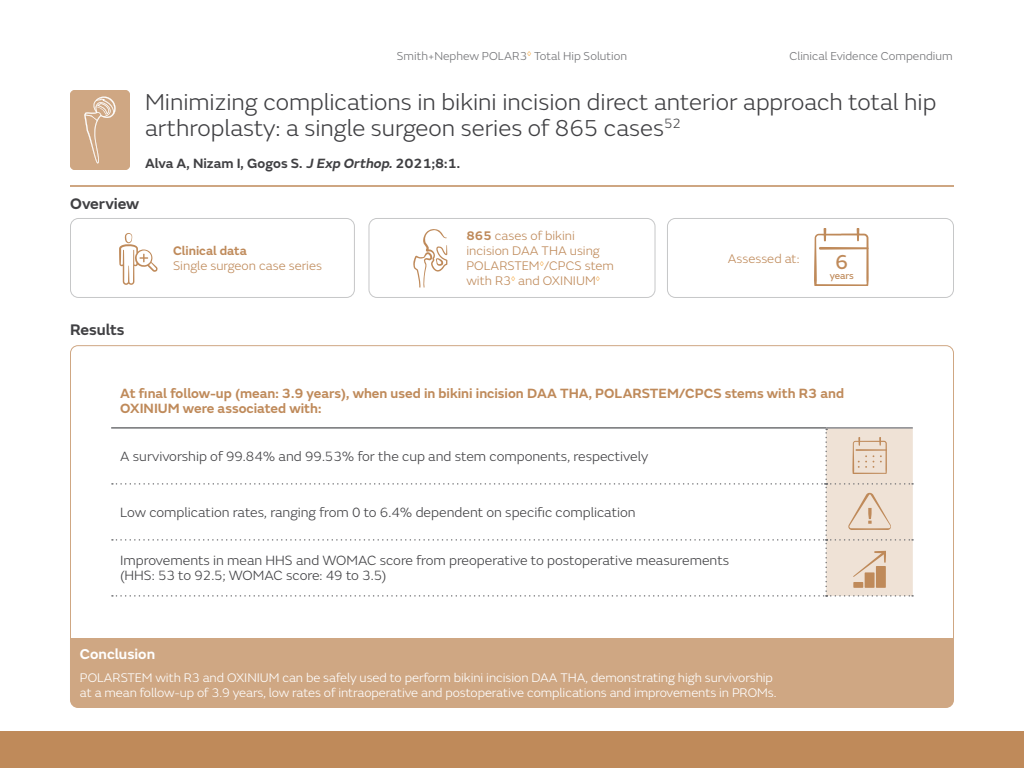
<style>
.page{position:relative;width:1024px;height:768px;background:#fff}
.page>*{position:absolute;margin:0;border:0;box-sizing:border-box;transform-origin:0 0}
.t1{font:300 24px/26px "SN Emeric";color:#404043}
.t2{font:21px "SN Emeric Core";color:#bf8a5a}
.t3{font:600 16px "SN Emeric";color:#404043}
.t4{font:600 15px "SN Emeric";color:#fff}
.t5{font:300 14px/15px "SN Emeric";color:#404043}
.t6{font:600 14px/15px "SN Emeric";color:#bf8a5a}
.t7{font:600 14px "SN Emeric";color:#404043}
.t8{font:300 13px/15px "SN Emeric";letter-spacing:-.005em;color:#fff}
.t9{font:300 13px/15px "SN Emeric";color:#bf8a5a}
.t10{font:600 13px "SN Emeric";color:#bf8a5a}
.t11{font:300 12px "SN Emeric";color:#717275}
.t12{font:10px "SN Emeric Core";letter-spacing:-.01em;color:#bf8a5a}
.s1{font-style:italic}
.s2{font-weight:600}
</style>
<div class="page">
<div style="left:0;top:731px;width:1024px;height:37px;background:#bf8a5a"></div>
<svg style="left:70px;top:345px;width:884px;height:293px"></svg>
<hr style="left:70px;top:185px;width:884px;height:2px;background:#bf8a5a">
<div style="left:70px;top:638px;width:884px;height:70px;background:#cfa783"></div>
<div style="left:667px;top:218px;width:287px;height:80px;border:1px solid #c6c7c8;border-radius:8px"></div>
<div style="left:368px;top:218px;width:288px;height:80px;border:1px solid #c6c7c8;border-radius:8px"></div>
<svg style="left:413px;top:229px;width:35px;height:59px"></svg>
<div style="left:70px;top:90px;width:60px;height:80px;background:#cfa783;border-radius:5px"></div>
<svg style="left:84px;top:96px;width:32px;height:68px"></svg>
<div style="left:70px;top:218px;width:285px;height:80px;border:1px solid #c6c7c8;border-radius:8px"></div>
<svg style="left:119px;top:233px;width:39px;height:52px"></svg>
<hr style="left:111px;top:427px;width:715px;height:2px;background:#717275">
<hr style="left:826px;top:427px;width:87px;height:2px;background:#898a8e">
<svg style="left:814px;top:228px;width:55px;height:57px"></svg>
<svg style="left:112px;top:428px;width:801px;height:169px"></svg>
<p class="t11" style="left:397px;top:49px;width:232px">Smith+Nephew POLAR3<sup>◊</sup> Total Hip Solution</p>
<p class="t11" style="left:789px;top:49px;width:165px">Clinical Evidence Compendium</p>
<h1 class="t1" style="left:145px;top:89px;width:793px">Minimizing complications in bikini incision direct anterior approach total hip arthroplasty: a single surgeon series of 865 cases<sup>52</sup></h1>
<p class="t7" style="left:145px;top:154px;width:317px">Alva A, Nizam I, Gogos S. <span class="s1">J Exp Orthop.</span>2021;8:1.</p>
<p class="t3" style="left:70px;top:194px;width:71px">Overview</p>
<p class="t3" style="left:70px;top:320px;width:56px">Results</p>
<p class="t10" style="left:173px;top:243px;width:75px">Clinical data</p>
<p class="t9" style="left:173px;top:258px;width:151px">Single surgeon case series</p>
<p class="t9" style="left:466px;top:228px;width:149px"><span class="s2">865</span> cases of bikini incision DAA THA using<br>POLARSTEM<sup>◊</sup>/CPCS stem with R3<sup>◊</sup> and OXINIUM<sup>◊</sup></p>
<p class="t9" style="left:728px;top:251px;width:73px">Assessed at:</p>
<h2 class="t2" style="left:835px;top:249px;width:15px">6</h2>
<p class="t12" style="left:830px;top:269px;width:25px">years</p>
<p class="t6" style="left:120px;top:386px;width:725px">At final follow-up (mean: 3.9 years), when used in bikini incision DAA THA, POLARSTEM/CPCS stems with R3 and<br>OXINIUM were associated with:</p>
<p class="t5" style="left:120px;top:449px;width:530px">A survivorship of 99.84% and 99.53% for the cup and stem components, respectively</p>
<p class="t5" style="left:120px;top:505px;width:517px">Low complication rates, ranging from 0 to 6.4% dependent on specific complication</p>
<p class="t5" style="left:120px;top:553px;width:610px">Improvements in mean HHS and WOMAC score from preoperative to postoperative measurements (HHS: 53 to 92.5; WOMAC score: 49 to 3.5)</p>
<p class="t4" style="left:80px;top:644px;width:77px">Conclusion</p>
<p class="t8" style="left:80px;top:670px;width:698px">POLARSTEM with R3 and OXINIUM can be safely used to perform bikini incision DAA THA, demonstrating high survivorship at a mean follow-up of 3.9 years, low rates of intraoperative and postoperative complications and improvements in PROMs.</p>
</div>
